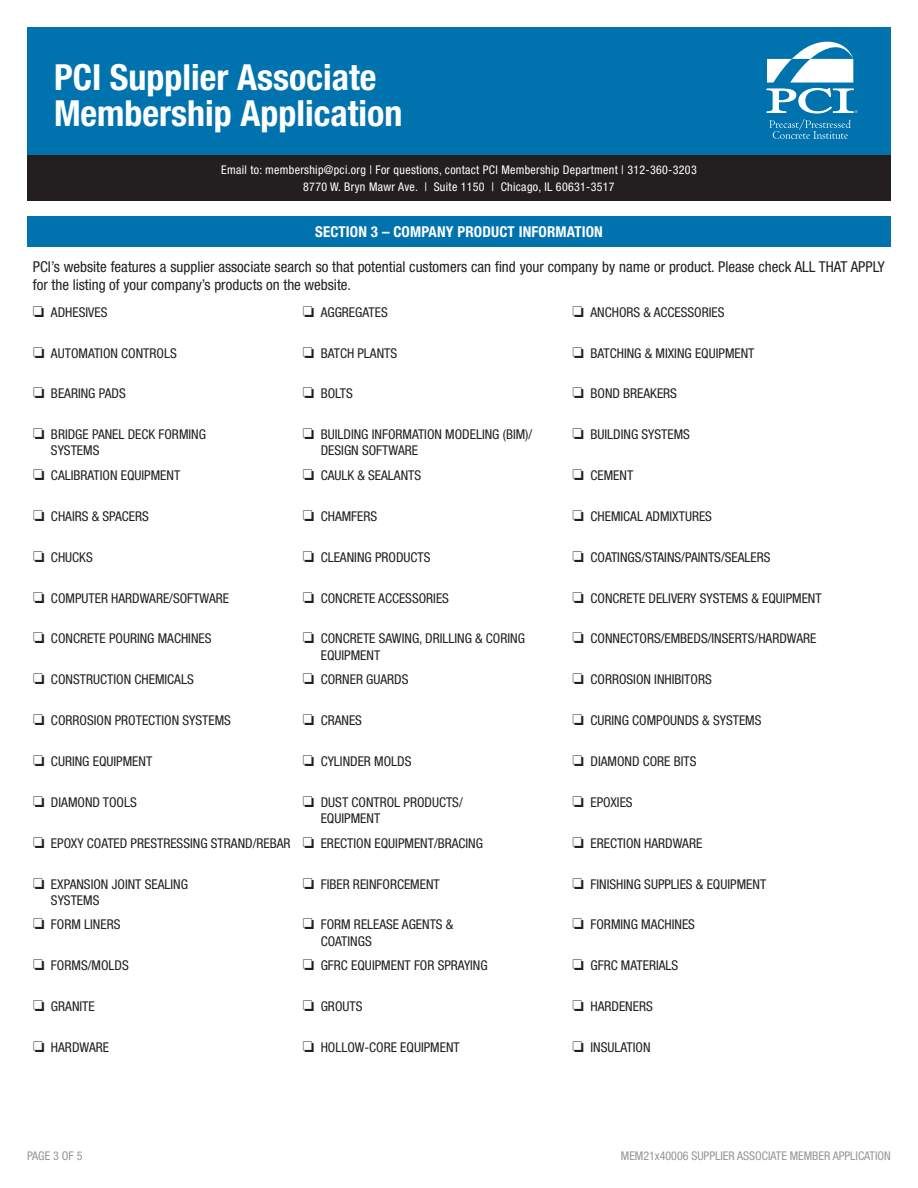
<style>
.page{position:relative;width:918px;height:1188px;background:#fff}
.page>*{position:absolute;margin:0;border:0;box-sizing:border-box;transform-origin:0 0}
.t1{font:700 condensed 36px/36px "Helvetica Neue LT Std";color:#fff}
.form_no_line{font:condensed 15px/18px "Helvetica Neue LT Std";color:#231f20}
.t2{font:700 condensed 15px "Helvetica Neue LT Std";letter-spacing:.01em;color:#fff}
.Product_list{font:condensed 13.5px/16.2px "Helvetica Neue LT Std";color:#231f20}
.t3{font:condensed 12px/16.5px "Helvetica Neue LT Std";letter-spacing:.025em;color:#fff;text-align:center}
.t4{font:condensed 12px "Helvetica Neue LT Std";color:#939598}
</style>
<div class="page">
<div style="left:27px;top:27px;width:864px;height:148px;background:#0073ae"></div>
<div style="left:27px;top:156px;width:864px;height:45px;background:#231f20"></div>
<svg style="left:769px;top:119px;width:82px;height:20px"></svg>
<svg style="left:767px;top:41px;width:90px;height:72px"></svg>
<div style="left:27px;top:216px;width:864px;height:31px;background:#0073ae"></div>
<h1 class="t1" style="left:54px;top:58px;width:350px">PCI Supplier Associate<br>Membership Application</h1>
<p class="t3" style="left:221px;top:162px;width:477px">Email to: membership@pci.org | For questions, contact PCI Membership Department | 312-360-3203<br>8770 W. Bryn Mawr Ave. | Suite 1150 | Chicago, IL 60631-3517</p>
<p class="t2" style="left:315px;top:222px;width:289px">SECTION 3 – COMPANY PRODUCT INFORMATION</p>
<p class="form_no_line" style="left:33px;top:258px;width:853px">PCI’s website features a supplier associate search so that potential customers can find your company by name or product. Please check ALL THAT APPLY for the listing of your company’s products on the website.</p>
<p class="Product_list" style="left:33px;top:304px;width:76px">❏ ADHESIVES</p>
<p class="Product_list" style="left:303px;top:304px;width:87px">❏ AGGREGATES</p>
<p class="Product_list" style="left:573px;top:304px;width:154px">❏ ANCHORS &amp; ACCESSORIES</p>
<p class="Product_list" style="left:33px;top:345px;width:145px">❏ AUTOMATION CONTROLS</p>
<p class="Product_list" style="left:303px;top:345px;width:96px">❏ BATCH PLANTS</p>
<p class="Product_list" style="left:573px;top:345px;width:184px">❏ BATCHING &amp; MIXING EQUIPMENT</p>
<p class="Product_list" style="left:33px;top:385px;width:94px">❏ BEARING PADS</p>
<p class="Product_list" style="left:303px;top:385px;width:52px">❏ BOLTS</p>
<p class="Product_list" style="left:573px;top:385px;width:106px">❏ BOND BREAKERS</p>
<p class="Product_list" style="left:51px;top:426px;width:157px;text-indent:-18px">❏ BRIDGE PANEL DECK FORMING<br>SYSTEMS</p>
<p class="Product_list" style="left:321px;top:426px;width:213px;text-indent:-18px">❏ BUILDING INFORMATION MODELING (BIM)/<br>DESIGN SOFTWARE</p>
<p class="Product_list" style="left:573px;top:426px;width:119px">❏ BUILDING SYSTEMS</p>
<p class="Product_list" style="left:33px;top:467px;width:149px">❏ CALIBRATION EQUIPMENT</p>
<p class="Product_list" style="left:303px;top:467px;width:120px">❏ CAULK &amp; SEALANTS</p>
<p class="Product_list" style="left:573px;top:467px;width:62px">❏ CEMENT</p>
<p class="Product_list" style="left:33px;top:508px;width:118px">❏ CHAIRS &amp; SPACERS</p>
<p class="Product_list" style="left:303px;top:508px;width:76px">❏ CHAMFERS</p>
<p class="Product_list" style="left:573px;top:508px;width:141px">❏ CHEMICAL ADMIXTURES</p>
<p class="Product_list" style="left:33px;top:549px;width:61px">❏ CHUCKS</p>
<p class="Product_list" style="left:303px;top:549px;width:129px">❏ CLEANING PRODUCTS</p>
<p class="Product_list" style="left:573px;top:549px;width:200px">❏ COATINGS/STAINS/PAINTS/SEALERS</p>
<p class="Product_list" style="left:33px;top:590px;width:198px">❏ COMPUTER HARDWARE/SOFTWARE</p>
<p class="Product_list" style="left:303px;top:590px;width:148px">❏ CONCRETE ACCESSORIES</p>
<p class="Product_list" style="left:573px;top:590px;width:251px">❏ CONCRETE DELIVERY SYSTEMS &amp; EQUIPMENT</p>
<p class="Product_list" style="left:33px;top:631px;width:180px">❏ CONCRETE POURING MACHINES</p>
<p class="Product_list" style="left:321px;top:631px;width:206px;text-indent:-18px">❏ CONCRETE SAWING, DRILLING &amp; CORING<br>EQUIPMENT</p>
<p class="Product_list" style="left:573px;top:631px;width:245px">❏ CONNECTORS/EMBEDS/INSERTS/HARDWARE</p>
<p class="Product_list" style="left:33px;top:671px;width:162px">❏ CONSTRUCTION CHEMICALS</p>
<p class="Product_list" style="left:303px;top:671px;width:107px">❏ CORNER GUARDS</p>
<p class="Product_list" style="left:573px;top:671px;width:141px">❏ CORROSION INHIBITORS</p>
<p class="Product_list" style="left:33px;top:712px;width:200px">❏ CORROSION PROTECTION SYSTEMS</p>
<p class="Product_list" style="left:303px;top:712px;width:61px">❏ CRANES</p>
<p class="Product_list" style="left:573px;top:712px;width:191px">❏ CURING COMPOUNDS &amp; SYSTEMS</p>
<p class="Product_list" style="left:33px;top:753px;width:121px">❏ CURING EQUIPMENT</p>
<p class="Product_list" style="left:303px;top:753px;width:110px">❏ CYLINDER MOLDS</p>
<p class="Product_list" style="left:573px;top:753px;width:126px">❏ DIAMOND CORE BITS</p>
<p class="Product_list" style="left:33px;top:794px;width:105px">❏ DIAMOND TOOLS</p>
<p class="Product_list" style="left:321px;top:794px;width:144px;text-indent:-18px">❏ DUST CONTROL PRODUCTS/<br>EQUIPMENT</p>
<p class="Product_list" style="left:573px;top:794px;width:62px">❏ EPOXIES</p>
<p class="Product_list" style="left:33px;top:835px;width:259px">❏ EPOXY COATED PRESTRESSING STRAND/REBAR</p>
<p class="Product_list" style="left:303px;top:835px;width:182px">❏ ERECTION EQUIPMENT/BRACING</p>
<p class="Product_list" style="left:573px;top:835px;width:131px">❏ ERECTION HARDWARE</p>
<p class="Product_list" style="left:51px;top:876px;width:139px;text-indent:-18px">❏ EXPANSION JOINT SEALING<br>SYSTEMS</p>
<p class="Product_list" style="left:303px;top:876px;width:139px">❏ FIBER REINFORCEMENT</p>
<p class="Product_list" style="left:573px;top:876px;width:195px">❏ FINISHING SUPPLIES &amp; EQUIPMENT</p>
<p class="Product_list" style="left:33px;top:916px;width:89px">❏ FORM LINERS</p>
<p class="Product_list" style="left:321px;top:916px;width:134px;text-indent:-18px">❏ FORM RELEASE AGENTS &amp;<br>COATINGS</p>
<p class="Product_list" style="left:573px;top:916px;width:124px">❏ FORMING MACHINES</p>
<p class="Product_list" style="left:33px;top:957px;width:97px">❏ FORMS/MOLDS</p>
<p class="Product_list" style="left:303px;top:957px;width:187px">❏ GFRC EQUIPMENT FOR SPRAYING</p>
<p class="Product_list" style="left:573px;top:957px;width:107px">❏ GFRC MATERIALS</p>
<p class="Product_list" style="left:33px;top:998px;width:63px">❏ GRANITE</p>
<p class="Product_list" style="left:303px;top:998px;width:61px">❏ GROUTS</p>
<p class="Product_list" style="left:573px;top:998px;width:82px">❏ HARDENERS</p>
<p class="Product_list" style="left:33px;top:1039px;width:78px">❏ HARDWARE</p>
<p class="Product_list" style="left:303px;top:1039px;width:159px">❏ HOLLOW-CORE EQUIPMENT</p>
<p class="Product_list" style="left:573px;top:1039px;width:80px">❏ INSULATION</p>
<p class="t4" style="left:27px;top:1149px;width:57px">PAGE 3 OF 5</p>
<p class="t4" style="left:621px;top:1149px;width:272px">MEM21x40006 SUPPLIER ASSOCIATE MEMBER APPLICATION</p>
</div>
